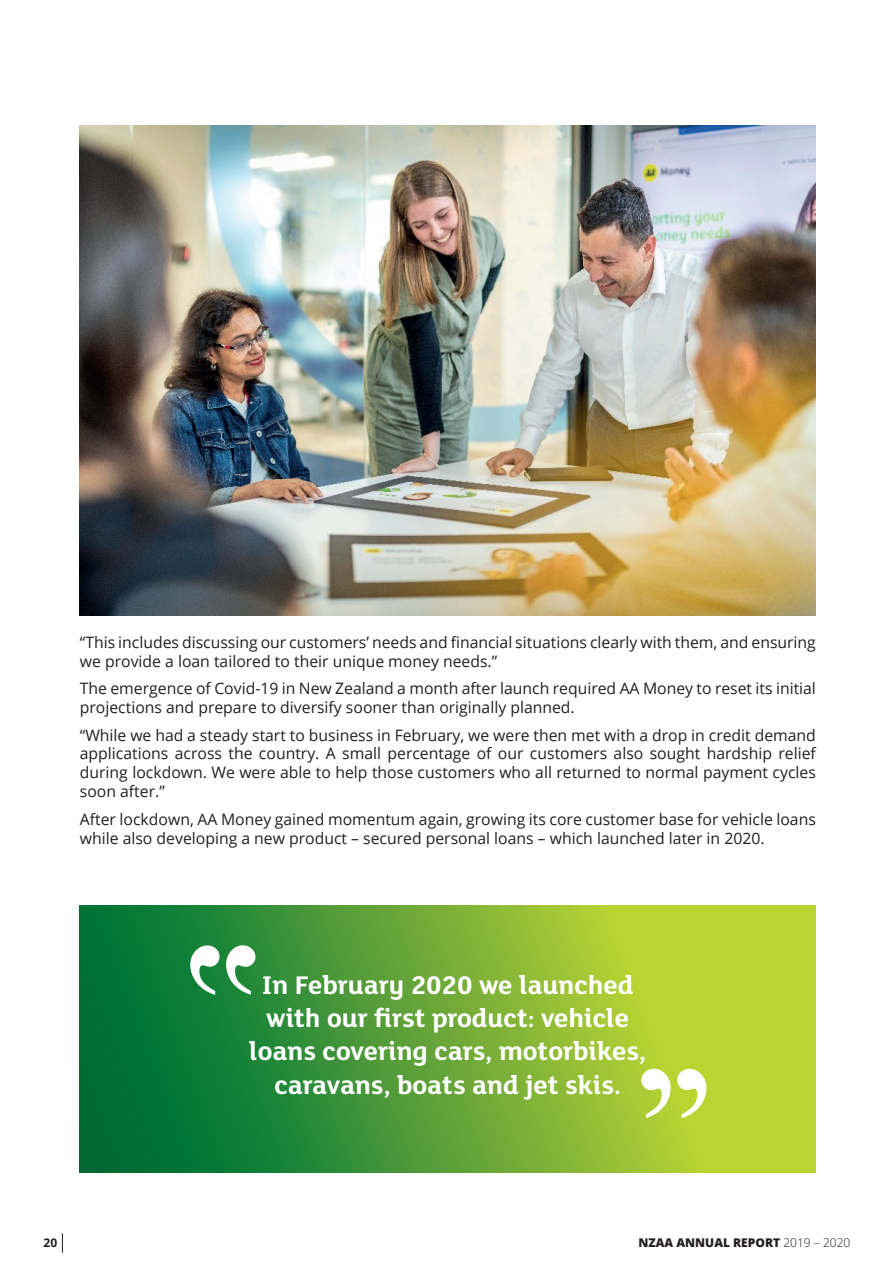
<style>
.page{position:relative;width:896px;height:1263px;background:#fff}
.page>*{position:absolute;margin:0;border:0;box-sizing:border-box;transform-origin:0 0}
.t1{font:700 27.75px/33.3px "FS Lola";color:#fff;text-align:center}
.t2{font:15.75px/18.9px "Open Sans";color:#231f20}
.t3{font:800 12px "Open Sans";color:#231f20}
.t4{font:700 12px "Open Sans";color:#231f20}
.s1{font-weight:300}
</style>
<div class="page">
<svg style="left:62px;top:1233px;width:1px;height:19px"></svg>
<svg style="left:80px;top:905px;width:735px;height:267px;background:#65a736"></svg>
<img style="left:80px;top:125px;width:735px;height:490px">
<svg style="left:641px;top:1068px;width:65px;height:50px"></svg>
<svg style="left:190px;top:945px;width:65px;height:49px"></svg>
<p class="t2" style="left:80px;top:632px;width:737px">“This includes discussing our customers’ needs and financial situations clearly with them, and ensuring we provide a loan tailored to their unique money needs.”</p>
<p class="t2" style="left:80px;top:678px;width:737px">The emergence of Covid-19 in New Zealand a month after launch required AA Money to reset its initial projections and prepare to diversify sooner than originally planned.</p>
<p class="t2" style="left:80px;top:725px;width:737px;text-align:justify">“While we had a steady start to business in February, we were then met with a drop in credit demand applications across the country. A small percentage of our customers also sought hardship relief during lockdown. We were able to help those customers who all returned to normal payment cycles soon after.”</p>
<p class="t2" style="left:80px;top:809px;width:737px">After lockdown, AA Money gained momentum again, growing its core customer base for vehicle loans while also developing a new product – secured personal loans – which launched later in 2020.</p>
<p class="t1" style="left:249px;top:966px;width:398px">In February 2020 we launched with our first product: vehicle loans covering cars, motorbikes, caravans, boats and jet skis.</p>
<p class="t4" style="left:43px;top:1233px;width:15px">20</p>
<p class="t3" style="left:638px;top:1232px;width:213px">NZAA ANNUAL REPORT <span class="s1">2019 – 2020</span></p>
</div>
